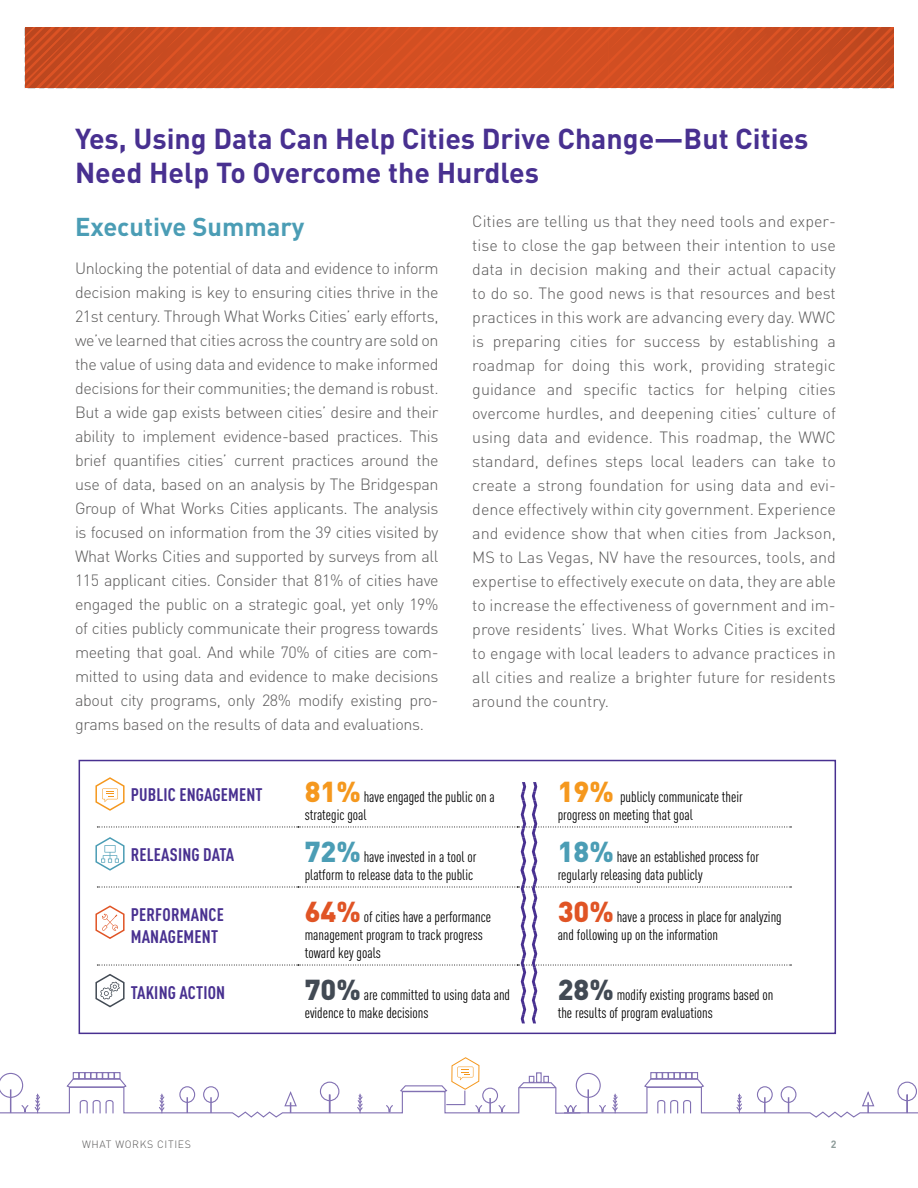
<style>
.page{position:relative;width:918px;height:1188px;background:#fff}
.page>*{position:absolute;margin:0;border:0;box-sizing:border-box;transform-origin:0 0}
.t1{font:700 28.5px/34.2px "DINOT";color:#483090}
.t2{font:700 25.5px "DINOT";color:#4b9db5}
.t3{font:700 condensed 18px/21.6px "DINOT";letter-spacing:.01em;color:#483090}
.t4{font:300 16.2px/24px "DINOT";letter-spacing:-.02em;color:#595858;text-align:justify}
.t5{font:condensed 15px/18px "DINOT";color:#000}
.t6{font:300 10.5px "DINOT";letter-spacing:.06em;color:#595858}
.t7{font:700 10.5px "DINOT";color:#8e9c9a}
.s1{font-weight:900;font-stretch:normal;font-size:28.5px;color:#f5981e}
.s2{font-weight:900;font-stretch:normal;font-size:28.5px;color:#4b9db5}
.s3{font-weight:900;font-stretch:normal;font-size:28.5px;color:#e05425}
.s4{font-weight:900;font-stretch:normal;font-size:28.5px;color:#424a54}
</style>
<div class="page">
<svg style="left:0;top:1057px;width:918px;height:61px"></svg>
<svg style="left:25px;top:28px;width:868px;height:60px;background:#d04e21"></svg>
<div style="left:79px;top:760px;width:757px;height:274px;border:2px solid #483090"></div>
<svg style="left:95px;top:777px;width:696px;height:246px"></svg>
<h1 class="t1" style="left:75px;top:120px;width:735px">Yes, Using Data Can Help Cities Drive Change—But Cities<br>Need Help To Overcome the Hurdles</h1>
<h2 class="t2" style="left:75px;top:210px;width:231px">Executive Summary</h2>
<p class="t4" style="left:75px;top:255px;width:365px">Unlocking the potential of data and evidence to inform decision making is key to ensuring cities thrive in the 21st century. Through What Works Cities’ early efforts, we’ve learned that cities across the country are sold on the value of using data and evidence to make informed decisions for their communities; the demand is robust.<br>But a wide gap exists between cities’ desire and their ability to implement evidence-based practices. This brief quantifies cities’ current practices around the use of data, based on an analysis by The Bridgespan Group of What Works Cities applicants. The analysis is focused on information from the 39 cities visited by What Works Cities and supported by surveys from all 115 applicant cities. Consider that 81% of cities have engaged the public on a strategic goal, yet only 19% of cities publicly communicate their progress towards meeting that goal. And while 70% of cities are com&shy;mitted to using data and evidence to make decisions about city programs, only 28% modify existing pro&shy;grams based on the results of data and evaluations.</p>
<p class="t4" style="left:472px;top:209px;width:365px">Cities are telling us that they need tools and exper&shy;tise to close the gap between their intention to use data in decision making and their actual capacity to do so. The good news is that resources and best practices in this work are advancing every day. WWC is preparing cities for success by establishing a roadmap for doing this work, providing strategic guidance and specific tactics for helping cities overcome hurdles, and deepening cities’ culture of using data and evidence. This roadmap, the WWC standard, defines steps local leaders can take to create a strong foundation for using data and evi&shy;dence effectively within city government. Experience and evidence show that when cities from Jackson, MS to Las Vegas, NV have the resources, tools, and expertise to effectively execute on data, they are able to increase the effectiveness of government and im&shy;prove residents’ lives. What Works Cities is excited to engage with local leaders to advance practices in all cities and realize a brighter future for residents around the country.</p>
<p class="t3" style="left:131px;top:784px;width:133px">PUBLIC ENGAGEMENT</p>
<p class="t5" style="left:305px;top:788px;width:192px"><span class="s1">81%</span> have engaged the public on a strategic goal</p>
<p class="t5" style="left:558px;top:788px;width:187px"><span class="s1">19%</span> publicly communicate their progress on meeting that goal</p>
<p class="t3" style="left:131px;top:844px;width:105px">RELEASING DATA</p>
<p class="t5" style="left:305px;top:848px;width:173px"><span class="s2">72%</span> have invested in a tool or platform to release data to the public</p>
<p class="t5" style="left:558px;top:848px;width:203px"><span class="s2">18%</span> have an established process for regularly releasing data publicly</p>
<p class="t3" style="left:131px;top:904px;width:95px">PERFORMANCE<br>MANAGEMENT</p>
<p class="t5" style="left:305px;top:908px;width:188px"><span class="s3">64%</span> of cities have a performance management program to track progress toward key goals</p>
<p class="t5" style="left:558px;top:908px;width:226px"><span class="s3">30%</span> have a process in place for analyzing and following up on the information</p>
<p class="t3" style="left:131px;top:982px;width:96px">TAKING ACTION</p>
<p class="t5" style="left:305px;top:986px;width:207px"><span class="s4">70%</span> are committed to using data and evidence to make decisions</p>
<p class="t5" style="left:558px;top:986px;width:217px"><span class="s4">28%</span> modify existing programs based on the results of program evaluations</p>
<p class="t6" style="left:82px;top:1137px;width:110px">WHAT WORKS CITIES</p>
<p class="t7" style="left:831px;top:1137px;width:7px">2</p>
</div>
